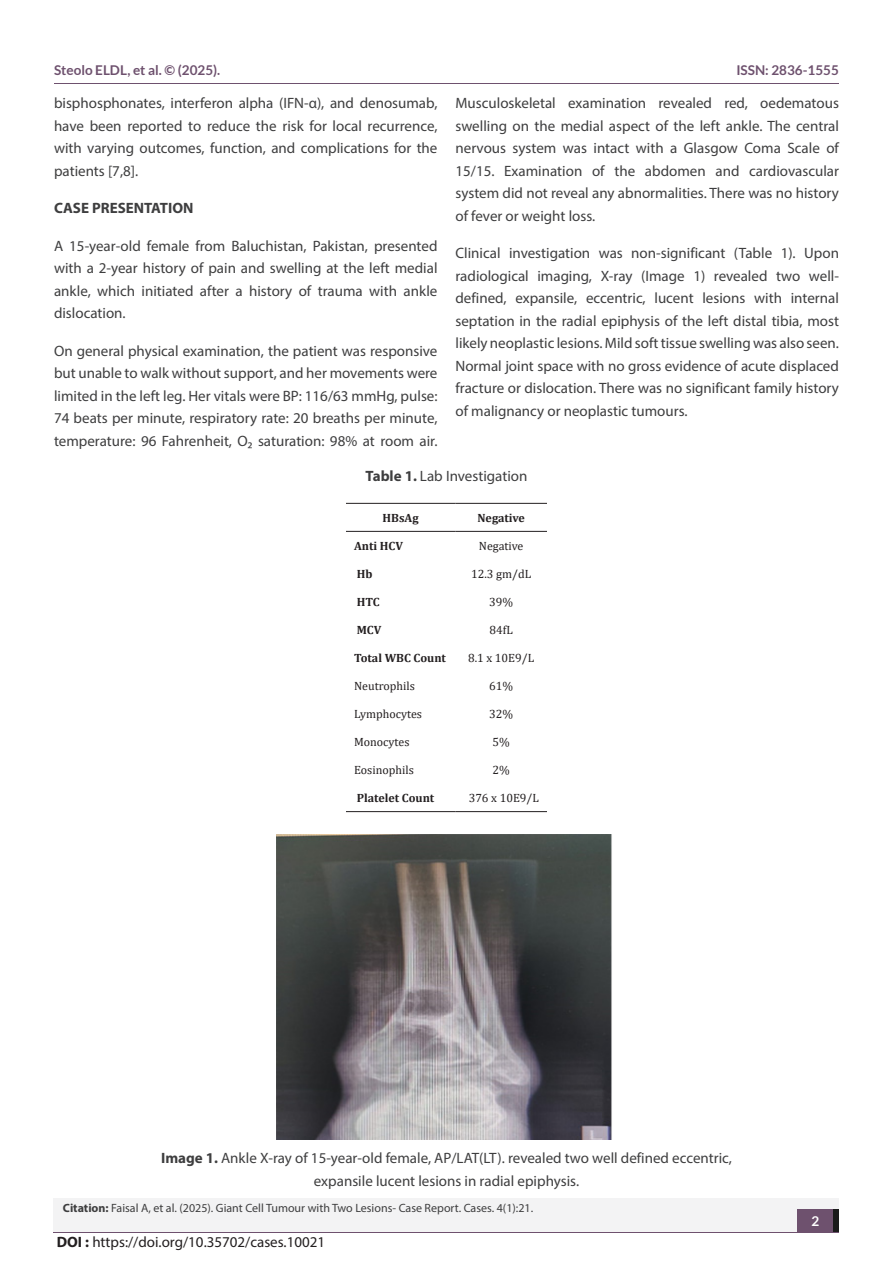
<style>
.page{position:relative;width:893px;height:1263px;background:#fff}
.page>*{position:absolute;margin:0;border:0;box-sizing:border-box;transform-origin:0 0}
.t1{font:15px/22.5px "Myriad Pro";color:#3e3e3f;text-align:justify}
.t2{font:15px "Myriad Pro";color:#231f20}
.t3{font:700 15px "Myriad Pro";color:#3e3e3f}
.t4{font:700 13.5px "Lato";color:#6e516e}
.t5{font:700 13.5px "Lato";color:#fff}
.t6{font:12px "Cambria";color:#231f20}
.t7{font:12px "Myriad Pro";color:#3e3e3f}
.t8{font:700 12px "Cambria";color:#231f20}
.s1{font-weight:700}
</style>
<div class="page">
<hr style="left:54px;top:84px;width:785px;height:1px;background:#6e516e">
<div style="left:54px;top:1211px;width:785px;height:22px;background:#f3f3f4"></div>
<div style="left:54px;top:1198px;width:785px;height:33px;background:#f3f3f4"></div>
<div style="left:798px;top:1209px;width:41px;height:22px;background:#1b1b1b"></div>
<div style="left:798px;top:1209px;width:35px;height:22px;background:#6e516e"></div>
<hr style="left:346px;top:811px;width:109px;height:1px;background:#231f20">
<hr style="left:455px;top:811px;width:92px;height:1px;background:#231f20">
<hr style="left:346px;top:503px;width:109px;height:1px;background:#231f20">
<hr style="left:455px;top:503px;width:92px;height:1px;background:#231f20">
<hr style="left:346px;top:531px;width:109px;height:1px;background:#231f20">
<hr style="left:455px;top:531px;width:92px;height:1px;background:#231f20">
<img style="left:276px;top:834px;width:336px;height:306px">
<p class="t4" style="left:54px;top:62px;width:168px">Steolo ELDL, et al. © (2025).</p>
<p class="t4" style="left:736px;top:62px;width:104px">ISSN: 2836-1555</p>
<p class="t1" style="left:54px;top:92px;width:385px">bisphosphonates, interferon alpha (IFN-α), and denosumab, have been reported to reduce the risk for local recurrence, with varying outcomes, function, and complications for the patients [7,8].</p>
<p class="t3" style="left:54px;top:198px;width:141px">CASE PRESENTATION</p>
<p class="t1" style="left:54px;top:234px;width:385px">A 15-year-old female from Baluchistan, Pakistan, presented with a 2-year history of pain and swelling at the left medial ankle, which initiated after a history of trauma with ankle dislocation.</p>
<p class="t1" style="left:54px;top:339px;width:385px">On general physical examination, the patient was responsive but unable to walk without support, and her movements were limited in the left leg. Her vitals were BP: 116/63 mmHg, pulse:<br>74 beats per minute, respiratory rate: 20 breaths per minute, temperature: 96 Fahrenheit, O₂ saturation: 98% at room air.</p>
<p class="t1" style="left:455px;top:92px;width:385px">Musculoskeletal examination revealed red, oedematous swelling on the medial aspect of the left ankle. The central nervous system was intact with a Glasgow Coma Scale of 15/15. Examination of the abdomen and cardiovascular system did not reveal any abnormalities. There was no history of fever or weight loss.</p>
<p class="t1" style="left:455px;top:242px;width:385px">Clinical investigation was non-significant (Table 1). Upon radiological imaging, X-ray (Image 1) revealed two well&shy;defined, expansile, eccentric, lucent lesions with internal septation in the radial epiphysis of the left distal tibia, most likely neoplastic lesions. Mild soft tissue swelling was also seen.<br>Normal joint space with no gross evidence of acute displaced fracture or dislocation. There was no significant family history of malignancy or neoplastic tumours.</p>
<p class="t1" style="left:365px;top:465px;width:163px"><span class="s1">Table 1.</span> Lab Investigation</p>
<p class="t8" style="left:383px;top:509px;width:38px">HBsAg</p>
<p class="t8" style="left:477px;top:509px;width:49px">Negative</p>
<p class="t8" style="left:354px;top:538px;width:51px">Anti HCV</p>
<p class="t6" style="left:479px;top:539px;width:46px">Negative</p>
<p class="t8" style="left:357px;top:565px;width:17px">Hb</p>
<p class="t6" style="left:471px;top:567px;width:61px">12.3 gm/dL</p>
<p class="t8" style="left:357px;top:593px;width:24px">HTC</p>
<p class="t6" style="left:489px;top:595px;width:25px">39%</p>
<p class="t8" style="left:357px;top:621px;width:26px">MCV</p>
<p class="t6" style="left:489px;top:623px;width:25px">84fL</p>
<p class="t8" style="left:354px;top:650px;width:93px">Total WBC Count</p>
<p class="t6" style="left:468px;top:651px;width:67px">8.1 x 10E9/L</p>
<p class="t6" style="left:354px;top:679px;width:62px">Neutrophils</p>
<p class="t6" style="left:489px;top:679px;width:25px">61%</p>
<p class="t6" style="left:354px;top:707px;width:69px">Lymphocytes</p>
<p class="t6" style="left:489px;top:707px;width:25px">32%</p>
<p class="t6" style="left:354px;top:735px;width:57px">Monocytes</p>
<p class="t6" style="left:492px;top:735px;width:19px">5%</p>
<p class="t6" style="left:354px;top:763px;width:61px">Eosinophils</p>
<p class="t6" style="left:492px;top:763px;width:19px">2%</p>
<p class="t8" style="left:357px;top:789px;width:79px">Platelet Count</p>
<p class="t6" style="left:469px;top:791px;width:72px">376 x 10E9/L</p>
<p class="t1" style="left:161px;top:1147px;width:572px;text-align:center"><span class="s1">Image 1.</span> Ankle X-ray of 15-year-old female, AP/LAT(LT). revealed two well defined eccentric, expansile lucent lesions in radial epiphysis.</p>
<p class="t7" style="left:63px;top:1201px;width:472px"><span class="s1">Citation:</span> Faisal A, et al. (2025). Giant Cell Tumour with Two Lesions- Case Report. Cases. 4(1):21.</p>
<p class="t2" style="left:57px;top:1232px;width:270px"><span class="s1">DOI :</span> https://doi.org/10.35702/cases.10021</p>
<p class="t5" style="left:811px;top:1213px;width:9px">2</p>
</div>
